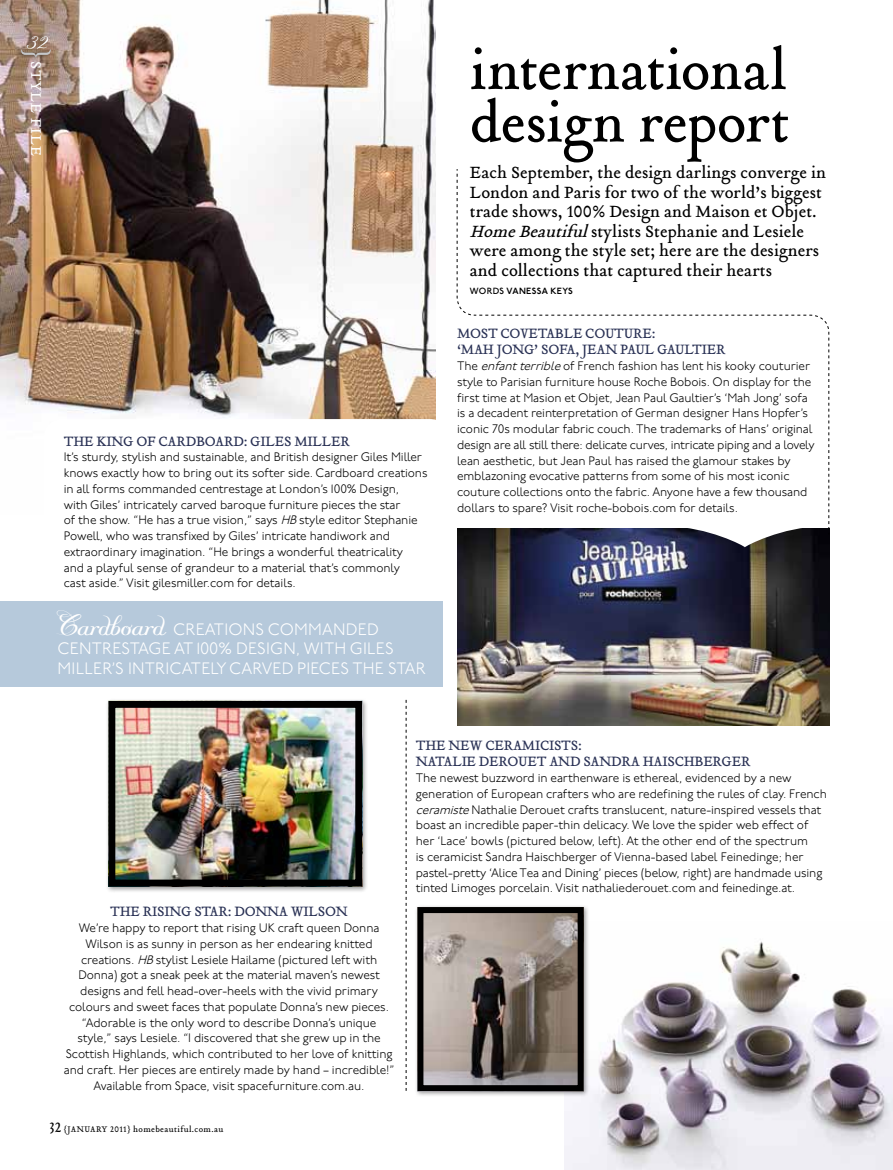
<style>
.page{position:relative;width:893px;height:1170px;background:#fff}
.page>*{position:absolute;margin:0;border:0;box-sizing:border-box;transform-origin:0 0}
.t1{font:60px/52.5px "Tribute OT";letter-spacing:-.01em;color:#000}
.t2{font:500 37.5px "Lisa Bella";color:#fff}
.t3{font:31.5px "P22 Zaner Pro Four";color:#fff}
.t4{font:18px/19.5px "Tribute OT";color:#000}
.t5{font:300 16.5px "P22 Underground Pro";color:#fff}
.t6{font:15.75px "Tribute OT";color:#fff}
.t7{font:15px/16.5px "Tribute OT";letter-spacing:-.02em;color:#283054}
.t8{font:15px/16.5px "Tribute OT";letter-spacing:.07em;color:#283054}
.t9{font:300 12.3px/15.8px "P22 Underground Pro";letter-spacing:-.01em;color:#000}
.t10{font:9px "Tribute OT";letter-spacing:.04em;color:#000}
.t11{font:600 9px "P22 Underground Pro";letter-spacing:.03em;color:#000}
.s1{font-style:italic}
.s2{font-weight:500}
.s3{font-size:15px}
</style>
<div class="page">
<img style="left:564px;top:941px;width:329px;height:228px">
<div style="left:414px;top:903px;width:176px;height:194px;background:#000;opacity:.4"></div>
<img style="left:424px;top:914px;width:153px;height:170px">
<div style="left:417px;top:907px;width:167px;height:184px;border:6px solid #000"></div>
<div style="left:105px;top:697px;width:263px;height:195px;background:#000;opacity:.4"></div>
<img style="left:116px;top:709px;width:238px;height:169px">
<div style="left:108px;top:701px;width:254px;height:185px;border:7px solid #000"></div>
<svg style="left:406px;top:699px;width:1px;height:391px"></svg>
<img style="left:0;top:0;width:436px;height:420px">
<div style="left:14px;top:45px;width:38px;height:16px;background:#000;opacity:.75"></div>
<svg style="left:21px;top:50px;width:30px;height:8px"></svg>
<div style="left:20px;top:31px;width:29px;height:22px;background:#000;opacity:.75"></div>
<img style="left:457px;top:535px;width:372px;height:190px">
<div style="left:44px;top:419px;width:404px;height:191px;background:#fff;border-radius:18px"></div>
<svg style="left:456px;top:169px;width:374px;height:366px"></svg>
<svg style="left:668px;top:526px;width:154px;height:21px"></svg>
<div style="left:0;top:601px;width:443px;height:86px;background:#b6c9db"></div>
<h3 class="t3" style="left:27px;top:18px;width:21px">32</h3>
<p class="t6" style="left:46px;top:61px;width:96px;rotate:90deg">style file</p>
<p class="t7" style="left:64px;top:433px;width:133px">The King of Cardbo</p>
<p class="t7" style="left:215px;top:433px;width:136px">ard : Giles Miller</p>
<p class="t9" style="left:64px;top:449px;width:365px">It’s sturdy, stylish and sustainable, and British designer Giles Miller knows exactly how to bring out its softer side. Cardboard creations in all forms commanded centrestage at London’s 100% Design,<br>with Giles’ intricately carved baroque furniture pieces the star<br>of the show. “He has a true vision,” says <span class="s1">HB</span>style editor Stephanie Powell, who was transfixed by Giles’ intricate handiwork and extraordinary imagination. “He brings a wonderful theatricality<br>and a playful sense of grandeur to a material that’s commonly<br>cast aside.” Visit gilesmiller.com for details.</p>
<h2 class="t2" style="left:57px;top:607px;width:108px">Cardboard</h2>
<h3 class="t5" style="left:173px;top:617px;width:11px">creations</h3>
<h3 class="t5" style="left:268px;top:617px;width:14px">commanded</h3>
<h3 class="t5" style="left:58px;top:636px;width:12px">centrestage</h3>
<h3 class="t5" style="left:174px;top:636px;width:73px">at 100% design</h3>
<h3 class="t5" style="left:296px;top:636px;width:20px">, with</h3>
<h3 class="t5" style="left:350px;top:636px;width:22px">Giles</h3>
<h3 class="t5" style="left:58px;top:656px;width:10px">miller</h3>
<h3 class="t5" style="left:111px;top:656px;width:27px">’s intricatel</h3>
<h3 class="t5" style="left:217px;top:656px;width:24px">y carved</h3>
<h3 class="t5" style="left:297px;top:656px;width:10px">pieces</h3>
<h3 class="t5" style="left:352px;top:656px;width:12px">the</h3>
<h3 class="t5" style="left:388px;top:656px;width:11px">star</h3>
<h1 class="t1" style="left:470px;top:44px;width:322px">international design report</h1>
<p class="t4" style="left:470px;top:163px;width:358px">Each September, the design darlings converge in London and Paris for two of the world’s biggest trade shows, 100% Design and Maison et Objet.<br><span class="s1">HomeBeautiful</span>stylists Stephanie and Lesiele were among the style set; here are the designers and collections that captured their hearts</p>
<p class="t11" style="left:470px;top:284px;width:105px"><span class="s2">WORDS</span> VANESSA KEYS</p>
<p class="t8" style="left:457px;top:325px;width:270px">Mo st Covetable Couture:<br>‘Mah Jong’ so fa , Jean Paul Gaultier</p>
<p class="t9" style="left:457px;top:357px;width:359px">The <span class="s1">enfantterrible</span>of French fashion has lent his kooky couturier style to Parisian furniture house Roche Bobois. On display for the first time at Masion et Objet, Jean Paul Gaultier’s ‘Mah Jong’ sofa is a decadent reinterpretation of German designer Hans Hopfer’s iconic 70s modular fabric couch. The trademarks of Hans’ original design are all still there: delicate curves, intricate piping and a lovely lean aesthetic, but Jean Paul has raised the glamour stakes by emblazoning evocative patterns from some of his most iconic couture collections onto the fabric. Anyone have a few thousand dollars to spare? Visit roche-bobois.com for details.</p>
<p class="t7" style="left:110px;top:903px;width:239px">The Rising Star: Donna Wilson</p>
<p class="t9" style="left:64px;top:919px;width:332px;text-align:center">We’re happy to report that rising UK craft queen Donna Wilson is as sunny in person as her endearing knitted creations. <span class="s1">HB</span>stylist Lesiele Hailame (pictured left with Donna) got a sneak peek at the material maven’s newest designs and fell head-over-heels with the vivid primary colours and sweet faces that populate Donna’s new pieces. “Adorable is the only word to describe Donna’s unique style,” says Lesiele. “I discovered that she grew up in the Scottish Highlands, which contributed to her love of knitting and craft. Her pieces are entirely made by hand – incredible!” Available from Space, visit spacefurniture.com.au.</p>
<p class="t7" style="left:416px;top:737px;width:270px">The New Ceramicists:<br>Natalie Derouet and Sand ra Haischb</p>
<p class="t7" style="left:703px;top:753px;width:49px">erger</p>
<p class="t9" style="left:416px;top:769px;width:412px">The newest buzzword in earthenware is ethereal, evidenced by a new generation of European crafters who are redefining the rules of clay. French <span class="s1">ceramiste</span>Nathalie Derouet crafts translucent, nature-inspired vessels that boast an incredible paper-thin delicacy. We love the spider web effect of her ‘Lace’ bowls (pictured below, left). At the other end of the spectrum<br>is ceramicist Sandra Haischberger of Vienna-based label Feinedinge; her pastel-pretty ‘Alice Tea and Dining’ pieces (below, right) are handmade using tinted Limoges porcelain. Visit nathaliederouet.com and feinedinge.at.</p>
<p class="t10" style="left:50px;top:1122px;width:175px"><span class="s3">32</span> {January 2011} homebeautiful.com.au</p>
</div>
